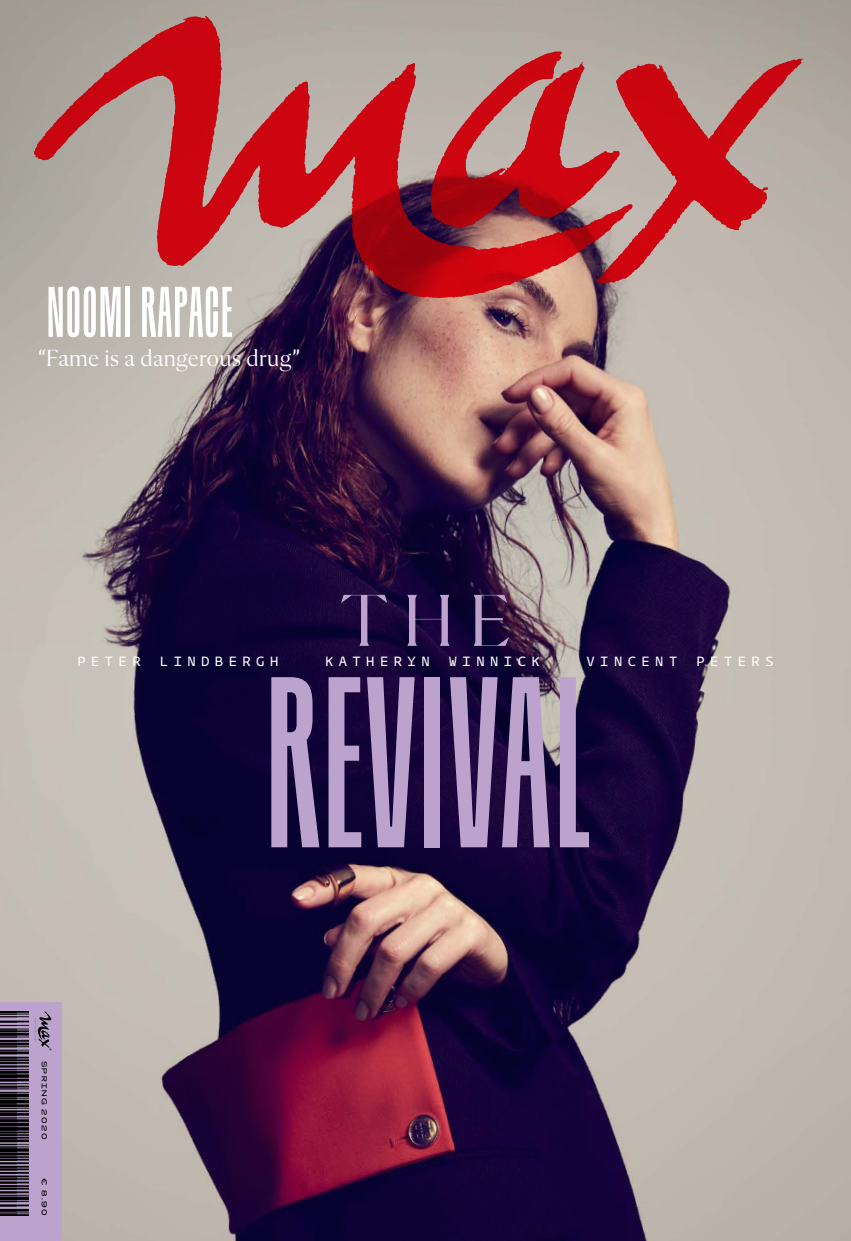
<style>
.page{position:relative;width:851px;height:1241px;background:#fff}
.page>*{position:absolute;margin:0;border:0;box-sizing:border-box;transform-origin:0 0}
.t1{font:500 212.5px "Rainerv 04";letter-spacing:.015em;color:#bca3ce}
.t2{font:75px "Flecha L";color:#bca3ce}
.t3{font:500 62.5px "Rainerv 04";letter-spacing:.02em;color:#fff}
.t4{font:23.75px "Flecha M";letter-spacing:.015em;color:#fff}
.t5{font:13.75px "Arnold v 0.3";letter-spacing:.35em;color:#fff}
.t6{font:300 7px "Rois";letter-spacing:.21em;color:#000}
</style>
<div class="page">
<img style="left:0;top:0;width:850px;height:1240px">
<div style="left:0;top:1001px;width:62px;height:239px;background:#bca3ce"></div>
<svg style="left:34px;top:16px;width:598px;height:282px;background:#b26e6e"></svg>
<svg style="left:596px;top:59px;width:207px;height:224px;background:#bf7574"></svg>
<svg style="left:430px;top:52px;width:189px;height:176px;background:#b66062"></svg>
<svg style="left:38px;top:1011px;width:13px;height:39px"></svg>
<img style="left:0;top:1011px;width:29px;height:203px">
<h3 class="t3" style="left:47px;top:280px;width:187px">NOOMI RAPACE</h3>
<h3 class="t4" style="left:38px;top:345px;width:263px">“Fame is a dangerous drug”</h3>
<h2 class="t2" style="left:340px;top:581px;width:171px">THE</h2>
<h1 class="t1" style="left:265px;top:654px;width:326px">REVIVAL</h1>
<p class="t5" style="left:77px;top:652px;width:65px">PETER</p>
<p class="t5" style="left:159px;top:652px;width:120px">LINDBERGH</p>
<p class="t5" style="left:324px;top:652px;width:107px">KATHERYN</p>
<p class="t5" style="left:448px;top:652px;width:93px">WINNICK</p>
<p class="t5" style="left:586px;top:652px;width:93px">VINCENT</p>
<p class="t5" style="left:696px;top:652px;width:79px">PETERS</p>
<p class="t6" style="left:48px;top:1060px;width:80px;rotate:90deg">SPRING 2020</p>
<p class="t6" style="left:48px;top:1177px;width:39px;rotate:90deg">€ 8.90</p>
</div>
